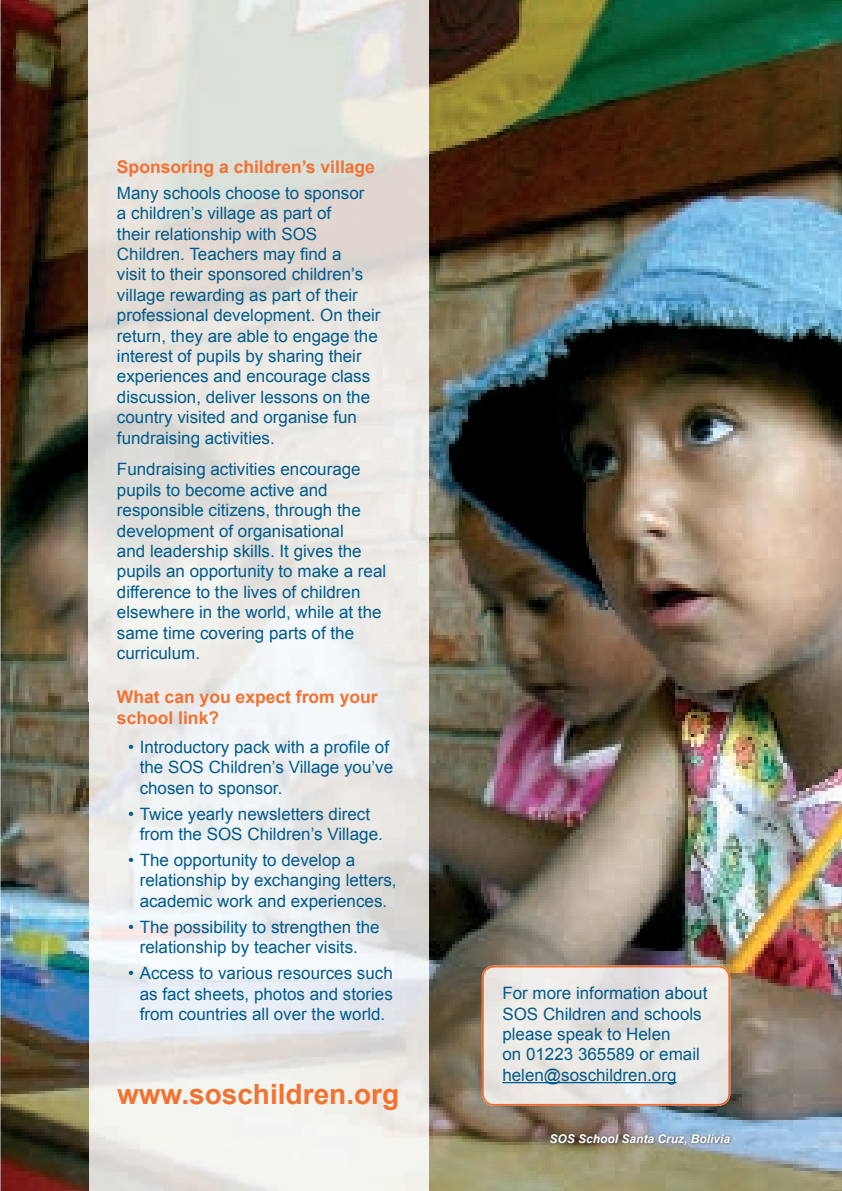
<style>
.page{position:relative;width:842px;height:1191px;background:#fff}
.page>*{position:absolute;margin:0;border:0;box-sizing:border-box;transform-origin:0 0}
.t1{font:700 28px "Arial";color:#f37131}
.t2{font:700 17.6px/21px "Arial";color:#f37131}
.t3{font:17px/20.4px "Arial";color:#015b8b}
.t4{font:italic 700 12px "Arial";color:#fff}
</style>
<div class="page">
<img style="left:0;top:0;width:842px;height:1191px">
<img style="left:89px;top:0;width:340px;height:1191px">
<img style="left:547px;top:1131px;width:253px;height:29px">
<img style="left:482px;top:965px;width:248px;height:141px">
<hr style="left:502px;top:1082px;width:174px;height:1px;background:#015b8b">
<p class="t2" style="left:117px;top:157px;width:260px">Sponsoring a children’s village</p>
<p class="t3" style="left:117px;top:183px;width:265px">Many schools choose to sponsor<br>a children’s village as part of<br>their relationship with SOS<br>Children. Teachers may find a<br>visit to their sponsored children’s village rewarding as part of their professional development. On their return, they are able to engage the interest of pupils by sharing their experiences and encourage class discussion, deliver lessons on the country visited and organise fun fundraising activities.</p>
<p class="t3" style="left:117px;top:459px;width:271px">Fundraising activities encourage pupils to become active and responsible citizens, through the development of organisational<br>and leadership skills. It gives the pupils an opportunity to make a real difference to the lives of children elsewhere in the world, while at the same time covering parts of the curriculum.</p>
<p class="t2" style="left:117px;top:686px;width:262px">What can you expect from your school link?</p>
<p class="t3" style="left:140px;top:736px;width:255px;text-indent:-11px">• Introductory pack with a profile of the SOS Children’s Village you’ve chosen to sponsor.</p>
<p class="t3" style="left:140px;top:803px;width:245px;text-indent:-11px">• Twice yearly newsletters direct from the SOS Children’s Village.</p>
<p class="t3" style="left:140px;top:850px;width:259px;text-indent:-11px">• The opportunity to develop a relationship by exchanging letters, academic work and experiences.</p>
<p class="t3" style="left:140px;top:917px;width:242px;text-indent:-11px">• The possibility to strengthen the relationship by teacher visits.</p>
<p class="t3" style="left:140px;top:963px;width:255px;text-align:justify;text-indent:-11px">• Access to various resources such as fact sheets, photos and stories from countries all over the world.</p>
<h1 class="t1" style="left:117px;top:1075px;width:284px">www.soschildren.org</h1>
<p class="t3" style="left:502px;top:983px;width:207px">For more information about<br>SOS Children and schools please speak to Helen<br>on 01223 365589 or email helen@soschildren.org</p>
<p class="t4" style="left:550px;top:1131px;width:182px">SOS School Santa Cruz, Bolivia</p>
</div>
